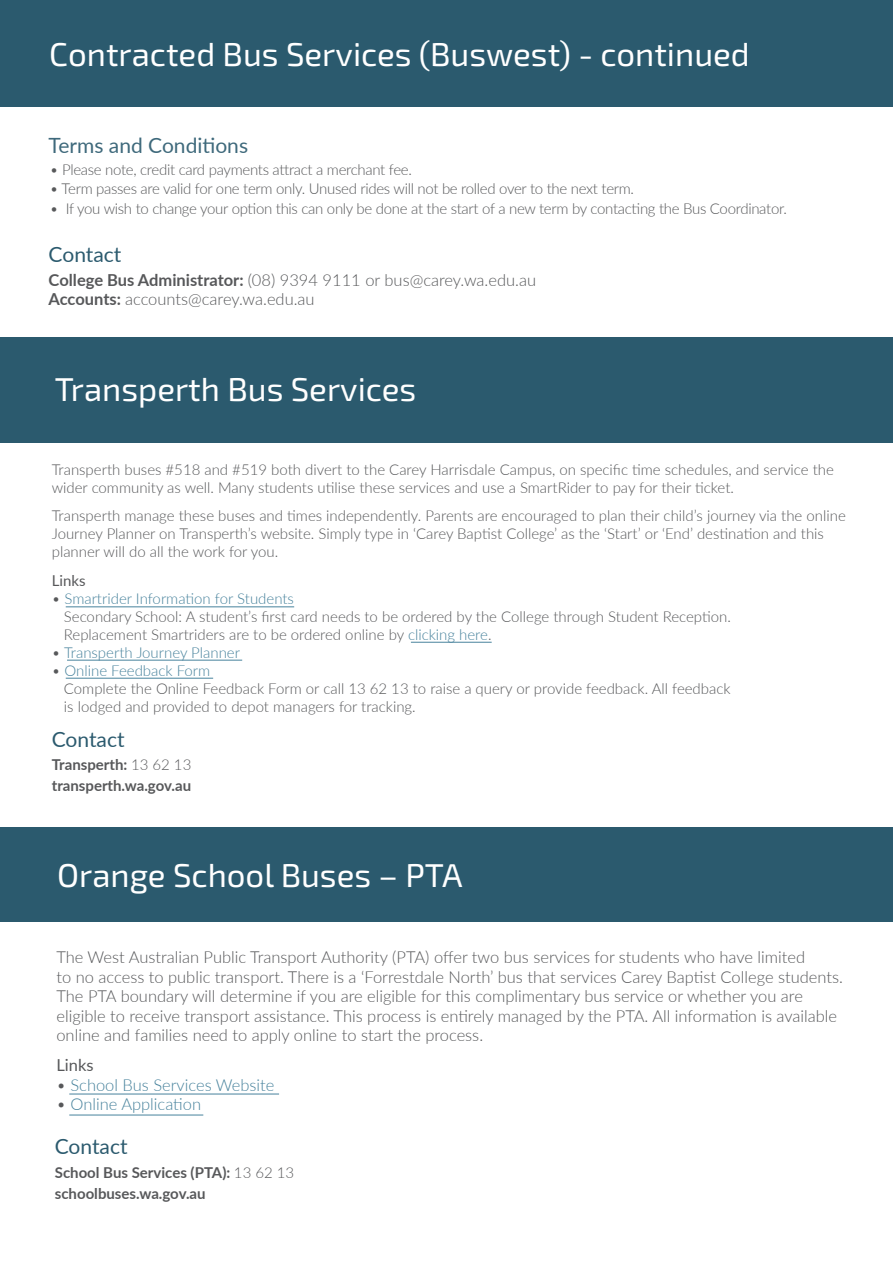
<style>
.page{position:relative;width:893px;height:1263px;background:#fff}
.page>*{position:absolute;margin:0;border:0;box-sizing:border-box;transform-origin:0 0}
.t1{font:33px "Exo 2";color:#fff}
.t2{font:21px "Lato";color:#2b5a6e}
.t3{font:300 16.5px/19.5px "Lato";color:#57585a}
.t4{font:300 16.5px "Lato";color:#47829c}
.t5{font:16.5px "Lato";color:#57585a}
.t6{font:300 15px/18px "Lato";color:#57585a}
.t7{font:300 15px "Lato";letter-spacing:-.02em;color:#57585a}
.t8{font:700 15px/21px "Lato";color:#57585a}
.t9{font:300 15px "Lato";color:#47829c}
.t10{font:15px "Lato";color:#57585a}
.s1{font-weight:700}
.s2{color:#47829c}
.s3{color:#57585a}
.s4{font-weight:300}
</style>
<div class="page">
<hr style="left:69px;top:1115px;width:134px;height:1px;background:#47829c">
<hr style="left:69px;top:1094px;width:210px;height:1px;background:#47829c">
<hr style="left:66px;top:606px;width:228px;height:1px;background:#47829c">
<hr style="left:67px;top:660px;width:175px;height:1px;background:#47829c">
<hr style="left:66px;top:678px;width:147px;height:1px;background:#47829c">
<hr style="left:411px;top:642px;width:81px;height:1px;background:#47829c">
<div style="left:0;top:337px;width:893px;height:106px;background:#2b5a6e"></div>
<div style="left:0;top:827px;width:893px;height:95px;background:#2b5a6e"></div>
<div style="left:0;top:0;width:893px;height:106px;background:#2b5a6e"></div>
<h1 class="t1" style="left:49px;top:31px;width:702px">Contracted Bus Services (Buswest) - continued</h1>
<h2 class="t2" style="left:49px;top:130px;width:201px">Terms and Conditions</h2>
<p class="t7" style="left:50px;top:159px;width:364px">• Please note, credit card payments attract a merchant fee.</p>
<p class="t7" style="left:50px;top:178px;width:586px">• Term passes are valid for one term only. Unused rides will not be rolled over to the next term.</p>
<p class="t7" style="left:50px;top:198px;width:738px">• If you wish to change your option this can only be done at the start of a new term by contacting the Bus Coordinator.</p>
<h2 class="t2" style="left:49px;top:240px;width:74px">Contact</h2>
<p class="t3" style="left:49px;top:269px;width:489px"><span class="s1">College Bus Administrator:</span> (08) 9394 9111 or bus@carey.wa.edu.au<br><span class="s1">Accounts:</span> accounts@carey.wa.edu.au</p>
<h1 class="t1" style="left:55px;top:366px;width:363px">Transperth Bus Services</h1>
<p class="t6" style="left:52px;top:460px;width:784px">Transperth buses #518 and #519 both divert to the Carey Harrisdale Campus, on specific time schedules, and service the wider community as well. Many students utilise these services and use a SmartRider to pay for their ticket.</p>
<p class="t6" style="left:52px;top:506px;width:796px">Transperth manage these buses and times independently. Parents are encouraged to plan their child’s journey via the online<br>Journey Planner on Transperth’s website. Simply type in ‘Carey Baptist College’ as the ‘Start’ or ‘End’ destination and this planner will do all the work for you.</p>
<p class="t10" style="left:52px;top:570px;width:35px">Links</p>
<p class="t6" style="left:64px;top:589px;width:668px;text-indent:-12px">• <span class="s2">Smartrider Information for Students<br></span>Secondary School: A student’s first card needs to be ordered by the College through Student Reception.<br>Replacement Smartriders are to be ordered online by <span class="s2">clicking here</span>.</p>
<p class="t9" style="left:52px;top:642px;width:190px"><span class="s3">•</span> Transperth Journey Planner</p>
<p class="t6" style="left:64px;top:661px;width:668px;text-indent:-12px">• <span class="s2">Online Feedback Form<br></span>Complete the Online Feedback Form or call 13 62 13 to raise a query or provide feedback. All feedback is lodged and provided to depot managers for tracking.</p>
<h2 class="t2" style="left:52px;top:724px;width:74px">Contact</h2>
<p class="t8" style="left:52px;top:754px;width:141px">Transperth: <span class="s4">13 62 13 </span>transperth.wa.gov.au</p>
<h1 class="t1" style="left:57px;top:852px;width:407px">Orange School Buses – PTA</h1>
<p class="t3" style="left:56px;top:947px;width:788px">The West Australian Public Transport Authority (PTA) offer two bus services for students who have limited<br>to no access to public transport. There is a ‘Forrestdale North’ bus that services Carey Baptist College students.<br>The PTA boundary will determine if you are eligible for this complimentary bus service or whether you are eligible to receive transport assistance. This process is entirely managed by the PTA. All information is available online and families need to apply online to start the process.</p>
<p class="t5" style="left:56px;top:1053px;width:39px">Links</p>
<p class="t4" style="left:56px;top:1073px;width:219px"><span class="s3">•</span> School Bus Services Website</p>
<p class="t4" style="left:56px;top:1093px;width:146px"><span class="s3">•</span> Online Application</p>
<h2 class="t2" style="left:55px;top:1131px;width:74px">Contact</h2>
<p class="t8" style="left:55px;top:1161px;width:241px">School Bus Services (PTA): <span class="s4">13 62 13 </span>schoolbuses.wa.gov.au</p>
</div>
